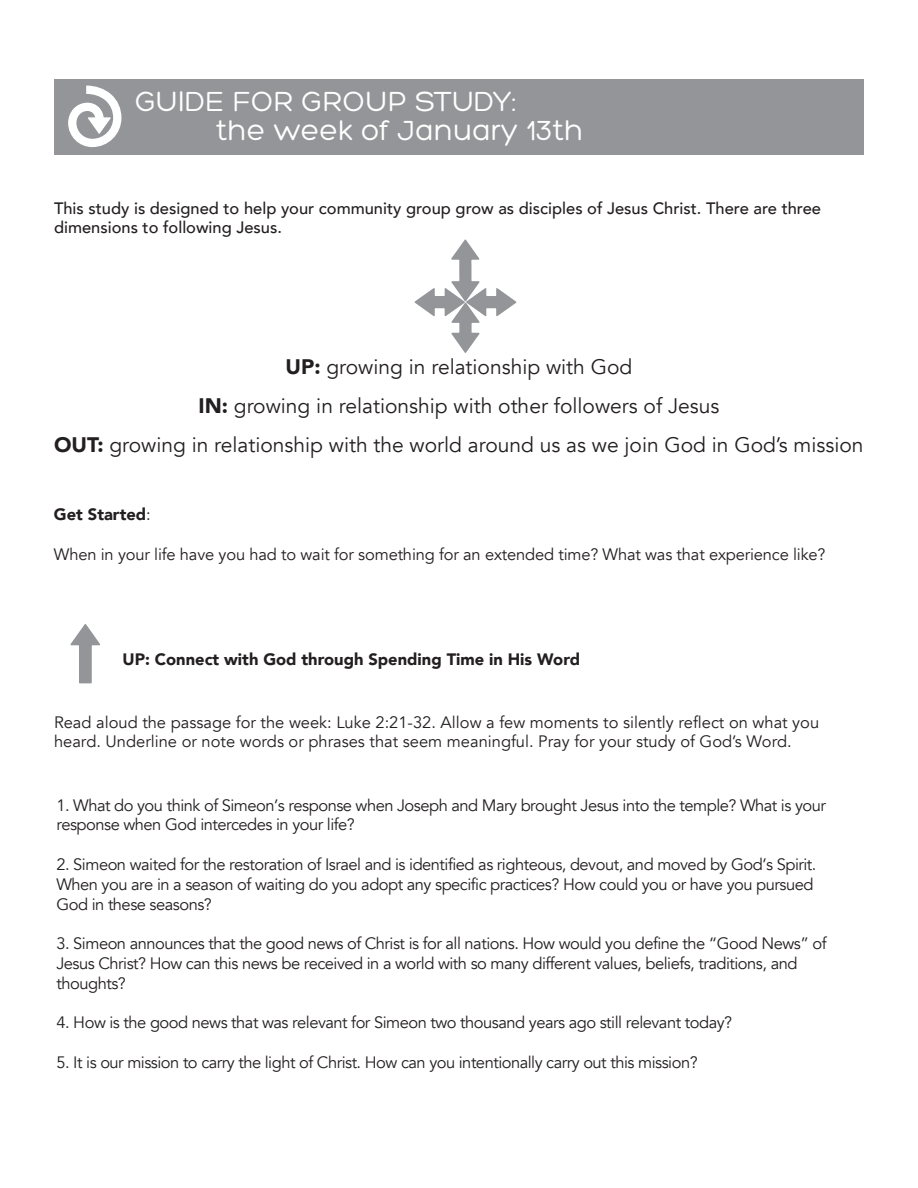
<style>
.page{position:relative;width:918px;height:1188px;background:#fff}
.page>*{position:absolute;margin:0;border:0;box-sizing:border-box;transform-origin:0 0}
.t1{font:30px "Hero";color:#fff}
.t2{font:21px/39.2px "Avenir";color:#231f20;text-align:center}
.t3{font:16.5px/19.8px "Avenir";letter-spacing:-.03em;color:#231f20}
.t4{font:16.5px/18.9px "Avenir";color:#231f20}
.t5{font:500 16.5px/19px "Avenir";color:#231f20}
.t6{font:16.5px "Avenir";letter-spacing:-.01em;color:#231f20}
.t7{font:900 16.5px "Avenir";color:#231f20}
.s1{font-weight:900}
.s2{font-weight:400}
</style>
<div class="page">
<div style="left:54px;top:79px;width:810px;height:75px;background:#939598"></div>
<svg style="left:68px;top:86px;width:53px;height:61px"></svg>
<svg style="left:71px;top:624px;width:29px;height:59px"></svg>
<svg style="left:415px;top:240px;width:101px;height:113px"></svg>
<p class="t1" style="left:135px;top:86px;width:383px">GUIDE FOR GROUP STUDY:</p>
<p class="t1" style="left:216px;top:115px;width:369px">the week of January 13th</p>
<p class="t5" style="left:54px;top:198px;width:769px">This study is designed to help your community group grow as disciples of Jesus Christ. There are three dimensions to following Jesus.</p>
<p class="t2" style="left:54px;top:348px;width:811px"><span class="s1">UP:</span> growing in relationship with God<br><span class="s1">IN:</span> growing in relationship with other followers of Jesus<br><span class="s1">OUT:</span> growing in relationship with the world around us as we join God in God’s mission</p>
<p class="t7" style="left:54px;top:500px;width:98px">Get Started<span class="s2">:</span></p>
<p class="t6" style="left:54px;top:544px;width:773px">When in your life have you had to wait for something for an extended time? What was that experience like?</p>
<p class="t7" style="left:123px;top:645px;width:459px">UP: Connect with God through Spending Time in His Word</p>
<p class="t4" style="left:54px;top:713px;width:767px">Read aloud the passage for the week: Luke 2:21-32. Allow a few moments to silently reflect on what you heard. Underline or note words or phrases that seem meaningful. Pray for your study of God’s Word.</p>
<p class="t3" style="left:56px;top:795px;width:771px">1. What do you think of Simeon’s response when Joseph and Mary brought Jesus into the temple? What is your response when God intercedes in your life?</p>
<p class="t3" style="left:56px;top:855px;width:762px">2. Simeon waited for the restoration of Israel and is identified as righteous, devout, and moved by God’s Spirit.<br>When you are in a season of waiting do you adopt any specific practices? How could you or have you pursued<br>God in these seasons?</p>
<p class="t3" style="left:56px;top:934px;width:772px">3. Simeon announces that the good news of Christ is for all nations. How would you define the “Good News” of<br>Jesus Christ? How can this news be received in a world with so many different values, beliefs, traditions, and thoughts?</p>
<p class="t3" style="left:56px;top:1013px;width:677px">4. How is the good news that was relevant for Simeon two thousand years ago still relevant today?</p>
<p class="t3" style="left:56px;top:1053px;width:643px">5. It is our mission to carry the light of Christ. How can you intentionally carry out this mission?</p>
</div>
